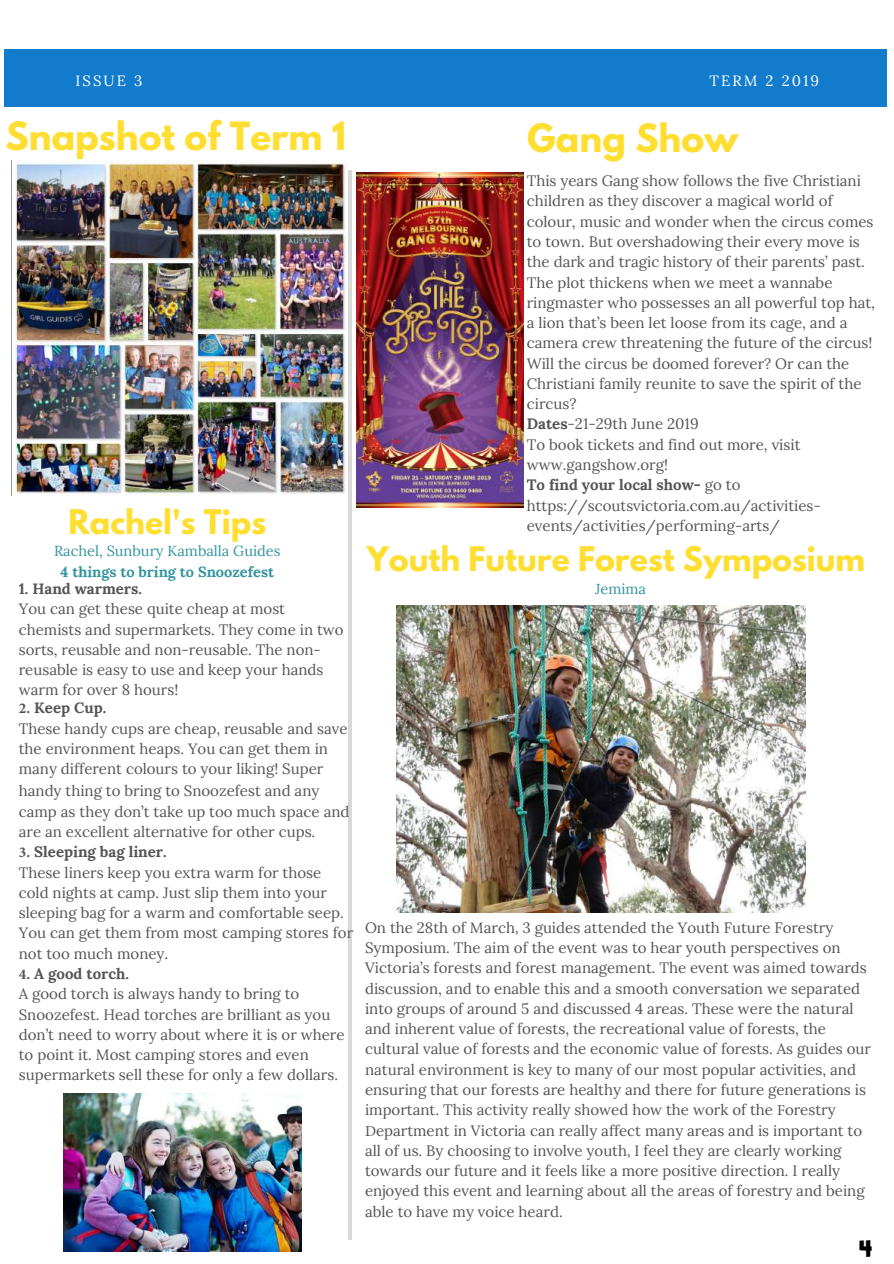
<style>
.page{position:relative;width:894px;height:1264px;background:#fff}
.page>*{position:absolute;margin:0;border:0;box-sizing:border-box;transform-origin:0 0}
.t1{font:700 34.5px "League Spartan";color:#ffde32}
.t2{font:700 30px "League Spartan";color:#ffde32}
.t3{font:21px "Adumu";color:#000}
.t4{font:15px/20.2px "Lora";color:#545454}
.t5{font:700 15px "Lora";color:#545454}
.t6{font:14.85px "Lora";letter-spacing:.14em;color:#fff}
.t7{font:14.55px "Lora";color:#3494a0}
.t8{font:700 14.55px "Lora";color:#3494a0}
.s1{font-family:"Minion Pro";font-weight:700}
.s2{font-weight:700}
.s3{font-family:"Minion Pro";font-size:16.5px}
.s4{font-family:"Minion Pro"}
</style>
<div class="page">
<div style="left:5px;top:49px;width:881px;height:58px;background:#127bcb"></div>
<hr style="left:348px;top:171px;width:3px;height:1068px;background:#000">
<img style="left:356px;top:173px;width:167px;height:334px">
<img style="left:12px;top:161px;width:334px;height:334px">
<img style="left:63px;top:1093px;width:238px;height:158px">
<img style="left:396px;top:606px;width:409px;height:306px">
<p class="t6" style="left:75px;top:71px;width:69px">ISSUE 3</p>
<p class="t6" style="left:709px;top:71px;width:111px">TERM 2 2019</p>
<h1 class="t1" style="left:527px;top:121px;width:212px">Gang Show</h1>
<h1 class="t1" style="left:6px;top:119px;width:342px">Snapshot of Term 1</h1>
<h2 class="t2" style="left:68px;top:507px;width:199px">Rachel's Tips</h2>
<p class="t7" style="left:54px;top:541px;width:228px">Rachel, Sunbury Kamballa Guides</p>
<p class="t8" style="left:61px;top:562px;width:215px">4 things to bring to Snoozefest</p>
<p class="t5" style="left:19px;top:579px;width:125px">1. Hand warmers.</p>
<p class="t4" style="left:19px;top:598px;width:326px">You can get these quite cheap at most chemists and supermarkets. They come in two sorts, reusable and non-reusable. The non&shy;reusable is easy to use and keep your hands warm for over 8 hours!</p>
<p class="t4" style="left:19px;top:697px;width:330px"><span class="s1">2.</span> <span class="s2">Keep Cup.<br></span>These handy cups are cheap, reusable and save the environment heaps. You can get them in many different colours to you<span class="s3">r</span> liking! Super</p>
<p class="t4" style="left:19px;top:780px;width:332px">handy thing to bring to Snoozefest and any camp as they don’t take up too much space and are an excellent alternative for other cups.</p>
<p class="t4" style="left:19px;top:841px;width:336px"><span class="s1">3.</span> <span class="s2">Sleeping bag liner.<br></span>These liners keep you extra warm for those cold nights at camp. Just slip them into your sleeping bag for a warm and comfortable seep.<br>You can get them from most camping stores for not too much money.</p>
<p class="t4" style="left:19px;top:963px;width:327px"><span class="s1">4.</span> <span class="s2">A good torch.<br></span>A good torch is always handy to bring to Snoozefest. Head torches are brilliant as you don’t need to worry about where it is or where to point it. Most camping stores and even supermarkets sell these for only a few dollars.</p>
<p class="t4" style="left:526px;top:170px;width:350px">This years Gang show follows the five Christiani children as they discover a magical world of colour, music and wonder when the circus comes to town. But overshadowing their every move is the dark and tragic history of their parents’ past.<br>The plot thickens when we meet a wannabe ringmaster who possesses an all powerful top hat, a lion that’s been let loose from its cage, and a camera crew threatening the future of the circus!<br>Will the circus be doomed forever? Or can the Christiani family reunite to save the spirit of the circus?<br><span class="s2">Dates</span>-21-29th June 2019<br>To book tickets and find out more, visit www.gangshow.org!<br><span class="s2">To find your local show-</span> go to https://scoutsvictoria.com.au/activities&shy;events/activities/performing-arts/</p>
<h2 class="t2" style="left:367px;top:544px;width:499px">Youth Future Forest Symposium</h2>
<p class="t7" style="left:595px;top:579px;width:52px">Jemima</p>
<p class="t4" style="left:365px;top:917px;width:507px">On the 28th of March<span class="s4">,</span> 3 guides attended the Youth Future Forestry Symposium. The aim of the event was to hear youth perspectives on Victoria’s forests and forest management. The event was aimed towards discussion, and to enable this and a smooth conversation we separated into groups of around 5 and discussed 4 areas. These were the natural and inherent value of forests, the recreational value of forests, the cultural value of forests and the economic value of forests. As guides our natural environment is key to many of our most popular activities, and ensuring that our forests are healthy and there for future generations is important. This activity really showed how the work of the <span class="s4">F</span>orestry <span class="s4">D</span>epartment in Victoria can really affect many areas and is important to all of us. By choosing to involve youth<span class="s4">,</span> I feel they are clearly working towards our future and it feels like a more positive direction. I really enjoyed this event and learning about all the areas of forestry and being able to have my voice heard.</p>
<h3 class="t3" style="left:859px;top:1231px;width:15px">4</h3>
</div>
